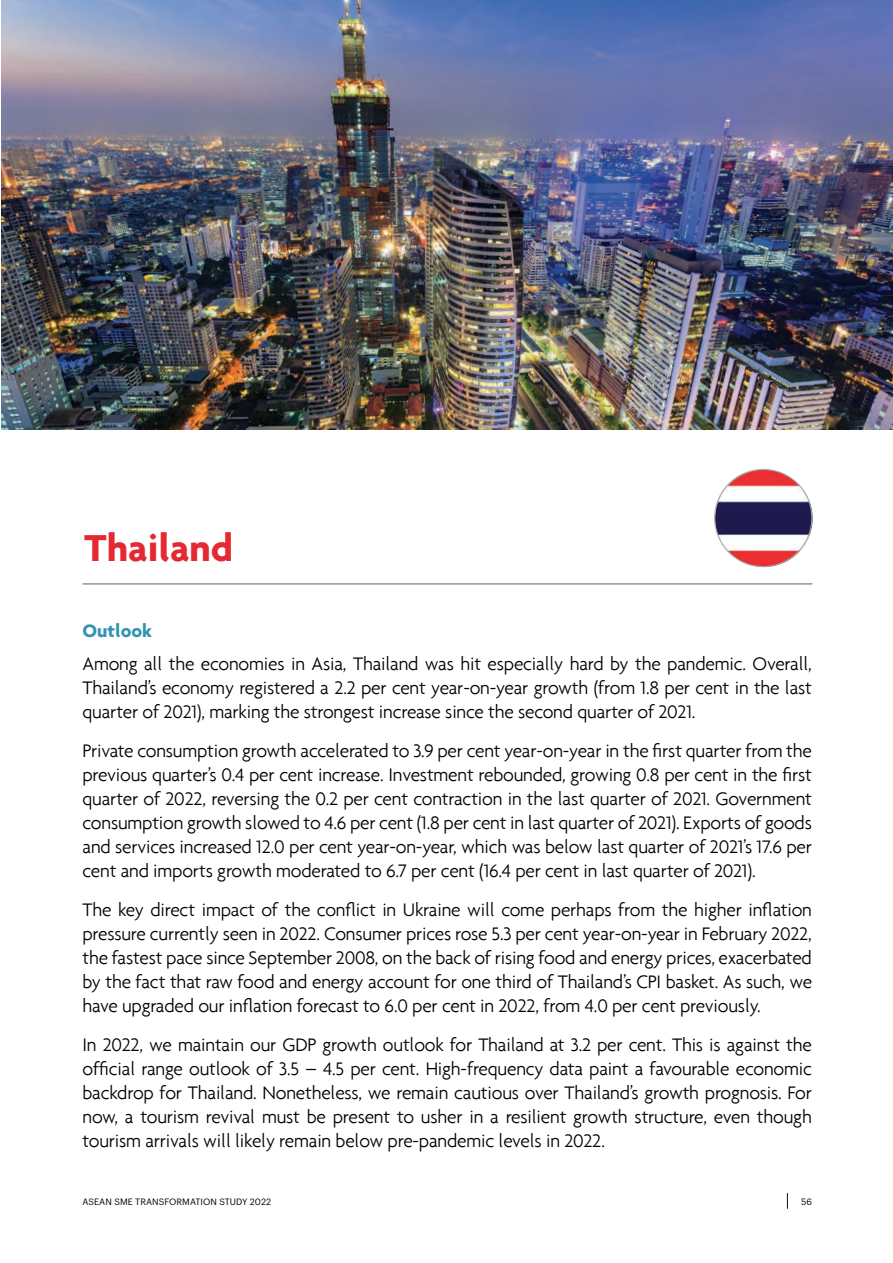
<style>
.page{position:relative;width:893px;height:1263px;background:#fff}
.page>*{position:absolute;margin:0;border:0;box-sizing:border-box;transform-origin:0 0}
.t1{font:700 40.5px "Agenda";color:#e52933}
.t2{font:300 19.5px/24px "Agenda";letter-spacing:-.01em;color:#000001;text-align:justify}
.t3{font:700 19.5px "Agenda";color:#3195b0}
.t4{font:9px "Graphik";letter-spacing:.005em;color:#000001}
</style>
<div class="page">
<svg style="left:787px;top:1193px;width:1px;height:16px"></svg>
<img style="left:2px;top:0;width:891px;height:429px">
<img style="left:714px;top:468px;width:99px;height:100px">
<hr style="left:82px;top:583px;width:730px;height:1px;background:#5d6162">
<h1 class="t1" style="left:84px;top:524px;width:151px">Thailand</h1>
<p class="t3" style="left:82px;top:619px;width:71px">Outlook</p>
<p class="t2" style="left:82px;top:651px;width:731px">Among all the economies in Asia, Thailand was hit especially hard by the pandemic. Overall, Thailand’s economy registered a 2.2 per cent year-on-year growth (from 1.8 per cent in the last quarter of 2021), marking the strongest increase since the second quarter of 2021.</p>
<p class="t2" style="left:82px;top:738px;width:731px">Private consumption growth accelerated to 3.9 per cent year-on-year in the first quarter from the previous quarter’s 0.4 per cent increase. Investment rebounded, growing 0.8 per cent in the first quarter of 2022, reversing the 0.2 per cent contraction in the last quarter of 2021. Government consumption growth slowed to 4.6 per cent (1.8 per cent in last quarter of 2021). Exports of goods and services increased 12.0 per cent year-on-year, which was below last quarter of 2021’s 17.6 per cent and imports growth moderated to 6.7 per cent (16.4 per cent in last quarter of 2021).</p>
<p class="t2" style="left:82px;top:897px;width:731px">The key direct impact of the conflict in Ukraine will come perhaps from the higher inflation pressure currently seen in 2022. Consumer prices rose 5.3 per cent year-on-year in February 2022, the fastest pace since September 2008, on the back of rising food and energy prices, exacerbated by the fact that raw food and energy account for one third of Thailand’s CPI basket. As such, we have upgraded our inflation forecast to 6.0 per cent in 2022, from 4.0 per cent previously.</p>
<p class="t2" style="left:82px;top:1032px;width:731px">In 2022, we maintain our GDP growth outlook for Thailand at 3.2 per cent. This is against the official range outlook of 3.5 – 4.5 per cent. High-frequency data paint a favourable economic backdrop for Thailand. Nonetheless, we remain cautious over Thailand’s growth prognosis. For now, a tourism revival must be present to usher in a resilient growth structure, even though tourism arrivals will likely remain below pre-pandemic levels in 2022.</p>
<p class="t4" style="left:83px;top:1194px;width:190px">ASEAN SME TRANSFORMATION STUDY 2022</p>
<p class="t4" style="left:801px;top:1194px;width:12px">56</p>
</div>
